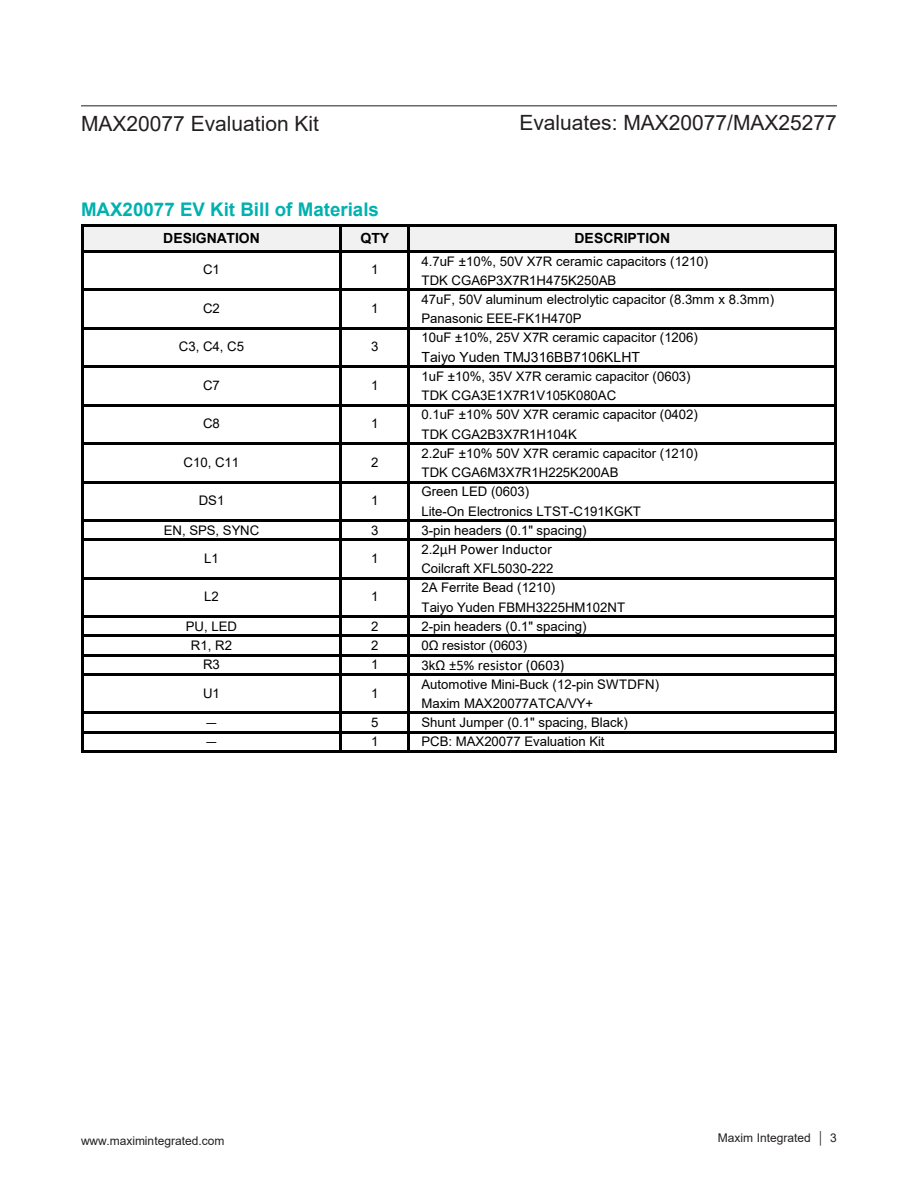
<style>
.page{position:relative;width:918px;height:1188px;background:#fff}
.page>*{position:absolute;margin:0;border:0;box-sizing:border-box;transform-origin:0 0}
.t1{font:21px "Arial";color:#231f20}
.H1{font:700 18.75px "Arial";color:#00b1b0}
.t2{font:14.55px "Calibri";color:#000}
.t3{font:13.95px "Arial";color:#000}
.t4{font:700 13.95px "Arial";letter-spacing:.005em;color:#000}
.t5{font:13.2px/19.2px "Arial";color:#000}
.t6{font:13.2px "Calibri";color:#000}
.t7{font:12px "Arial";color:#231f20}
.s1{font-family:"Arial";font-size:13.2px}
</style>
<div class="page">
<hr style="left:81px;top:105px;width:756px;height:1px;background:#231f20">
<div style="left:83px;top:226px;width:753px;height:25px;background:#f1f1f1"></div>
<hr style="left:81px;top:224px;width:3px;height:529px;background:#000">
<hr style="left:339px;top:227px;width:3px;height:526px;background:#000">
<hr style="left:408px;top:227px;width:2px;height:526px;background:#000">
<hr style="left:834px;top:227px;width:3px;height:526px;background:#000">
<hr style="left:84px;top:224px;width:753px;height:3px;background:#000">
<hr style="left:84px;top:250px;width:753px;height:3px;background:#000">
<hr style="left:84px;top:288px;width:753px;height:3px;background:#000">
<hr style="left:84px;top:327px;width:753px;height:2px;background:#000">
<hr style="left:84px;top:365px;width:753px;height:3px;background:#000">
<hr style="left:84px;top:404px;width:753px;height:2px;background:#000">
<hr style="left:84px;top:442px;width:753px;height:3px;background:#000">
<hr style="left:84px;top:481px;width:753px;height:2px;background:#000">
<hr style="left:84px;top:519px;width:753px;height:3px;background:#000">
<hr style="left:84px;top:538px;width:753px;height:3px;background:#000">
<hr style="left:84px;top:577px;width:753px;height:2px;background:#000">
<hr style="left:84px;top:615px;width:753px;height:3px;background:#000">
<hr style="left:84px;top:635px;width:753px;height:2px;background:#000">
<hr style="left:84px;top:654px;width:753px;height:2px;background:#000">
<hr style="left:84px;top:673px;width:753px;height:3px;background:#000">
<hr style="left:84px;top:712px;width:753px;height:2px;background:#000">
<hr style="left:84px;top:731px;width:753px;height:2px;background:#000">
<hr style="left:84px;top:750px;width:753px;height:3px;background:#000">
<h1 class="t1" style="left:81px;top:109px;width:240px">MAX20077 Evaluation Kit</h1>
<h1 class="t1" style="left:519px;top:108px;width:319px">Evaluates: MAX20077/MAX25277</h1>
<p class="H1" style="left:81px;top:196px;width:300px">MAX20077 EV Kit Bill of Materials</p>
<p class="t4" style="left:163px;top:229px;width:98px">DESIGNATION</p>
<p class="t4" style="left:361px;top:229px;width:30px">QTY</p>
<p class="t4" style="left:574px;top:229px;width:97px">DESCRIPTION</p>
<p class="t5" style="left:421px;top:251px;width:354px">4.7uF ±10%, 50V X7R ceramic capacitors (1210)<br>TDK CGA6P3X7R1H475K250AB<br>47uF, 50V aluminum electrolytic capacitor (8.3mm x 8.3mm)<br>Panasonic EEE-FK1H470P<br>10uF ±10%, 25V X7R ceramic capacitor (1206)</p>
<p class="t3" style="left:422px;top:347px;width:220px">Taiyo Yuden TMJ316BB7106KLHT</p>
<p class="t5" style="left:421px;top:367px;width:278px">1uF ±10%, 35V X7R ceramic capacitor (0603)<br>TDK CGA3E1X7R1V105K080AC<br>0.1uF ±10% 50V X7R ceramic capacitor (0402)<br>TDK CGA2B3X7R1H104K<br>2.2uF ±10% 50V X7R ceramic capacitor (1210)<br>TDK CGA6M3X7R1H225K200AB<br>Green LED (0603)<br>Lite-On Electronics LTST-C191KGKT</p>
<p class="t5" style="left:164px;top:520px;width:97px">EN, SPS, SYNC</p>
<p class="t5" style="left:371px;top:520px;width:9px">3</p>
<p class="t5" style="left:421px;top:520px;width:167px">3-pin headers (0.1" spacing)</p>
<p class="t2" style="left:421px;top:539px;width:132px"><span class="s1">2.2</span>μH Power Inductor</p>
<p class="t5" style="left:421px;top:559px;width:205px">Coilcraft XFL5030-222<br>2A Ferrite Bead (1210)<br>Taiyo Yuden FBMH3225HM102NT</p>
<p class="t5" style="left:186px;top:617px;width:53px">PU, LED</p>
<p class="t5" style="left:371px;top:617px;width:9px">2</p>
<p class="t5" style="left:421px;top:617px;width:167px">2-pin headers (0.1" spacing)</p>
<p class="t5" style="left:191px;top:636px;width:43px">R1, R2</p>
<p class="t5" style="left:371px;top:636px;width:9px">2</p>
<p class="t5" style="left:421px;top:636px;width:107px">0Ω resistor (0603)</p>
<p class="t5" style="left:203px;top:655px;width:18px">R3</p>
<p class="t5" style="left:371px;top:655px;width:9px">1</p>
<p class="t2" style="left:421px;top:655px;width:145px"><span class="s1">3kΩ</span> ±5% resistor (0603)</p>
<p class="t5" style="left:421px;top:674px;width:239px">Automotive Mini-Buck (12-pin SWTDFN)<br>Maxim MAX20077ATCA/VY+</p>
<p class="t6" style="left:206px;top:713px;width:13px">—</p>
<p class="t5" style="left:371px;top:713px;width:9px">5</p>
<p class="t5" style="left:421px;top:713px;width:208px">Shunt Jumper (0.1" spacing, Black)</p>
<p class="t6" style="left:206px;top:733px;width:13px">—</p>
<p class="t5" style="left:371px;top:732px;width:9px">1</p>
<p class="t5" style="left:421px;top:732px;width:185px">PCB: MAX20077 Evaluation Kit</p>
<p class="t5" style="left:203px;top:260px;width:18px">C1</p>
<p class="t5" style="left:371px;top:260px;width:9px">1</p>
<p class="t5" style="left:203px;top:299px;width:18px">C2</p>
<p class="t5" style="left:371px;top:299px;width:9px">1</p>
<p class="t5" style="left:179px;top:337px;width:67px">C3, C4, C5</p>
<p class="t5" style="left:371px;top:337px;width:9px">3</p>
<p class="t5" style="left:203px;top:376px;width:18px">C7</p>
<p class="t5" style="left:371px;top:376px;width:9px">1</p>
<p class="t5" style="left:203px;top:414px;width:18px">C8</p>
<p class="t5" style="left:371px;top:414px;width:9px">1</p>
<p class="t5" style="left:184px;top:452px;width:57px">C10, C11</p>
<p class="t5" style="left:371px;top:452px;width:9px">2</p>
<p class="t5" style="left:199px;top:491px;width:27px">DS1</p>
<p class="t5" style="left:371px;top:491px;width:9px">1</p>
<p class="t5" style="left:204px;top:549px;width:16px">L1</p>
<p class="t5" style="left:371px;top:549px;width:9px">1</p>
<p class="t5" style="left:204px;top:587px;width:16px">L2</p>
<p class="t5" style="left:371px;top:587px;width:9px">1</p>
<p class="t5" style="left:203px;top:683px;width:18px">U1</p>
<p class="t5" style="left:371px;top:683px;width:9px">1</p>
<p class="t7" style="left:81px;top:1132px;width:145px">www.maximintegrated.com</p>
<p class="t7" style="left:718px;top:1129px;width:121px">Maxim Integrated │ 3</p>
</div>
